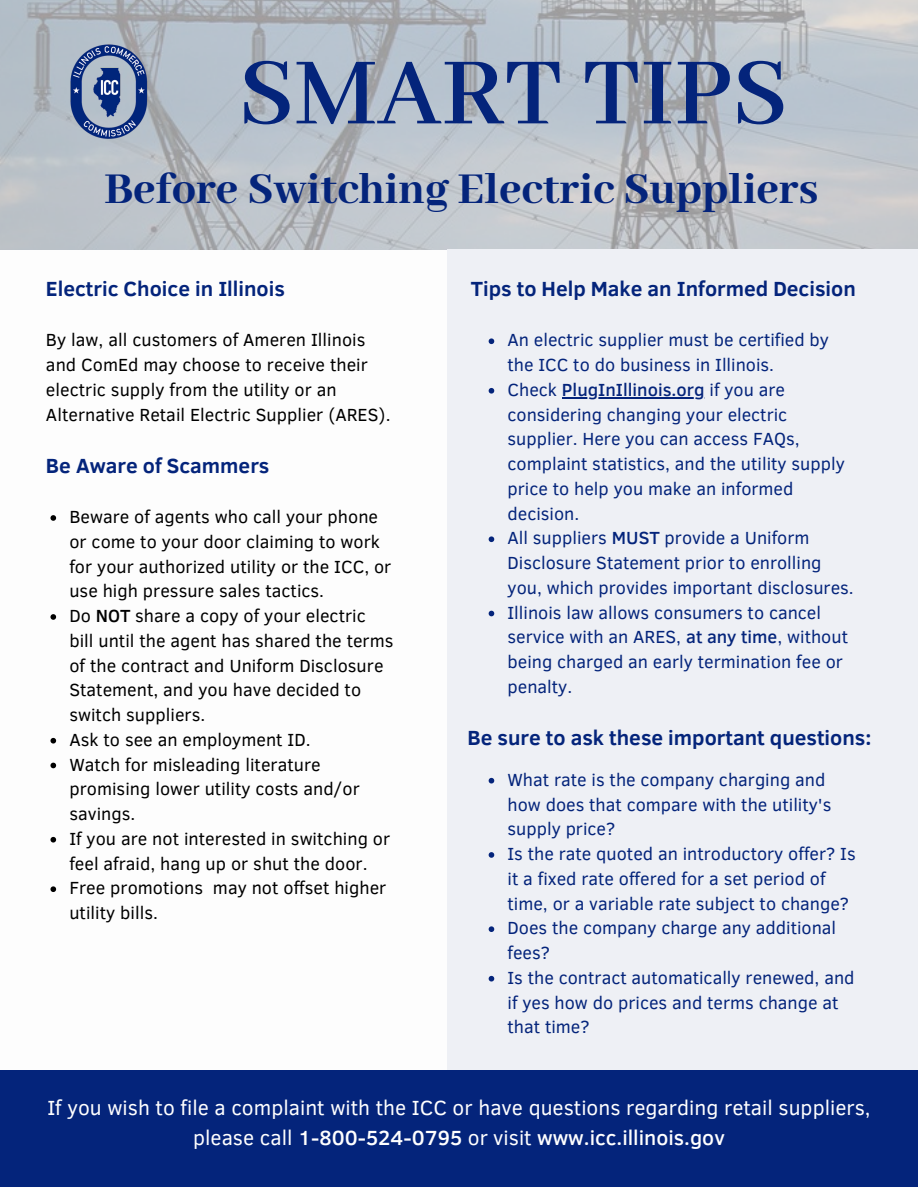
<style>
.page{position:relative;width:918px;height:1188px;background:#fff}
.page>*{position:absolute;margin:0;border:0;box-sizing:border-box;transform-origin:0 0}
.t1{font:600 105px "Abhaya Libre";color:#04247b}
.t2{font:800 48px "Abhaya Libre";color:#04247b}
.t3{font:21px/29.2px "Clear Sans";color:#fff;text-align:center}
.t4{font:700 21px "Clear Sans";color:#04247b}
.t5{font:18px/24.8px "Clear Sans";color:#04247b}
.t6{font:18px/24.8px "Clear Sans";color:#000}
.s1{font-weight:500}
</style>
<div class="page">
<img style="left:0;top:0;width:918px;height:249px">
<div style="left:447px;top:249px;width:471px;height:821px;background:#eef0f5"></div>
<img style="left:68px;top:42px;width:82px;height:99px">
<div style="left:0;top:1070px;width:918px;height:117px;background:#04247b"></div>
<svg style="left:50px;top:515px;width:6px;height:6px"></svg>
<svg style="left:50px;top:614px;width:6px;height:6px"></svg>
<svg style="left:50px;top:738px;width:6px;height:6px"></svg>
<svg style="left:50px;top:763px;width:6px;height:5px"></svg>
<svg style="left:50px;top:837px;width:6px;height:6px"></svg>
<svg style="left:50px;top:886px;width:6px;height:6px"></svg>
<svg style="left:489px;top:338px;width:5px;height:6px"></svg>
<svg style="left:489px;top:388px;width:5px;height:6px"></svg>
<hr style="left:562px;top:397px;width:143px;height:1px;background:#04247b">
<svg style="left:489px;top:536px;width:5px;height:6px"></svg>
<svg style="left:489px;top:611px;width:5px;height:5px"></svg>
<svg style="left:489px;top:778px;width:5px;height:6px"></svg>
<svg style="left:489px;top:852px;width:5px;height:6px"></svg>
<svg style="left:489px;top:926px;width:5px;height:6px"></svg>
<svg style="left:489px;top:976px;width:5px;height:6px"></svg>
<h1 class="t1" style="left:238px;top:35px;width:551px">SMART TIPS</h1>
<h2 class="t2" style="left:104px;top:163px;width:715px">Before Switching Electric Suppliers</h2>
<p class="t4" style="left:46px;top:274px;width:240px">Electric Choice in Illinois</p>
<p class="t6" style="left:46px;top:327px;width:346px">By law, all customers of Ameren Illinois and ComEd may choose to receive their electric supply from the utility or an Alternative Retail Electric Supplier (ARES).</p>
<p class="t4" style="left:46px;top:450px;width:225px">Be Aware of Scammers</p>
<p class="t6" style="left:69px;top:503px;width:326px">Beware of agents who call your phone or come to your door claiming to work for your authorized utility or the ICC, or use high pressure sales tactics.<br>Do <span class="s1">NOT</span> share a copy of your electric bill until the agent has shared the terms of the contract and Uniform Disclosure<br>Statement, and you have decided to switch suppliers.<br>Ask to see an employment ID.<br>Watch for misleading literature promising lower utility costs and/or savings.<br>If you are not interested in switching or feel afraid, hang up or shut the door.<br>Free promotions may not offset higher utility bills.</p>
<p class="t4" style="left:471px;top:274px;width:387px">Tips to Help Make an Informed Decision</p>
<p class="t5" style="left:508px;top:327px;width:348px">An electric supplier must be certified by the ICC to do business in Illinois.<br>Check <span class="s1">PlugInIllinois.org</span> if you are considering changing your electric supplier. Here you can access FAQs, complaint statistics, and the utility supply price to help you make an informed decision.<br>All suppliers <span class="s1">MUST</span> provide a Uniform Disclosure Statement prior to enrolling you, which provides important disclosures.<br>Illinois law allows consumers to cancel service with an ARES, <span class="s1">at any time</span>, without being charged an early termination fee or penalty.</p>
<p class="t4" style="left:468px;top:723px;width:405px">Be sure to ask these important questions:</p>
<p class="t5" style="left:508px;top:766px;width:350px">What rate is the company charging and how does that compare with the utility's supply price?<br>Is the rate quoted an introductory offer? Is it a fixed rate offered for a set period of time, or a variable rate subject to change?<br>Does the company charge any additional fees?<br>Is the contract automatically renewed, and if yes how do prices and terms change at that time?</p>
<p class="t3" style="left:47px;top:1092px;width:825px">If you wish to file a complaint with the ICC or have questions regarding retail suppliers, please call <span class="s1">1-800-524-0795</span> or visit <span class="s1">www.icc.illinois.gov</span></p>
</div>
